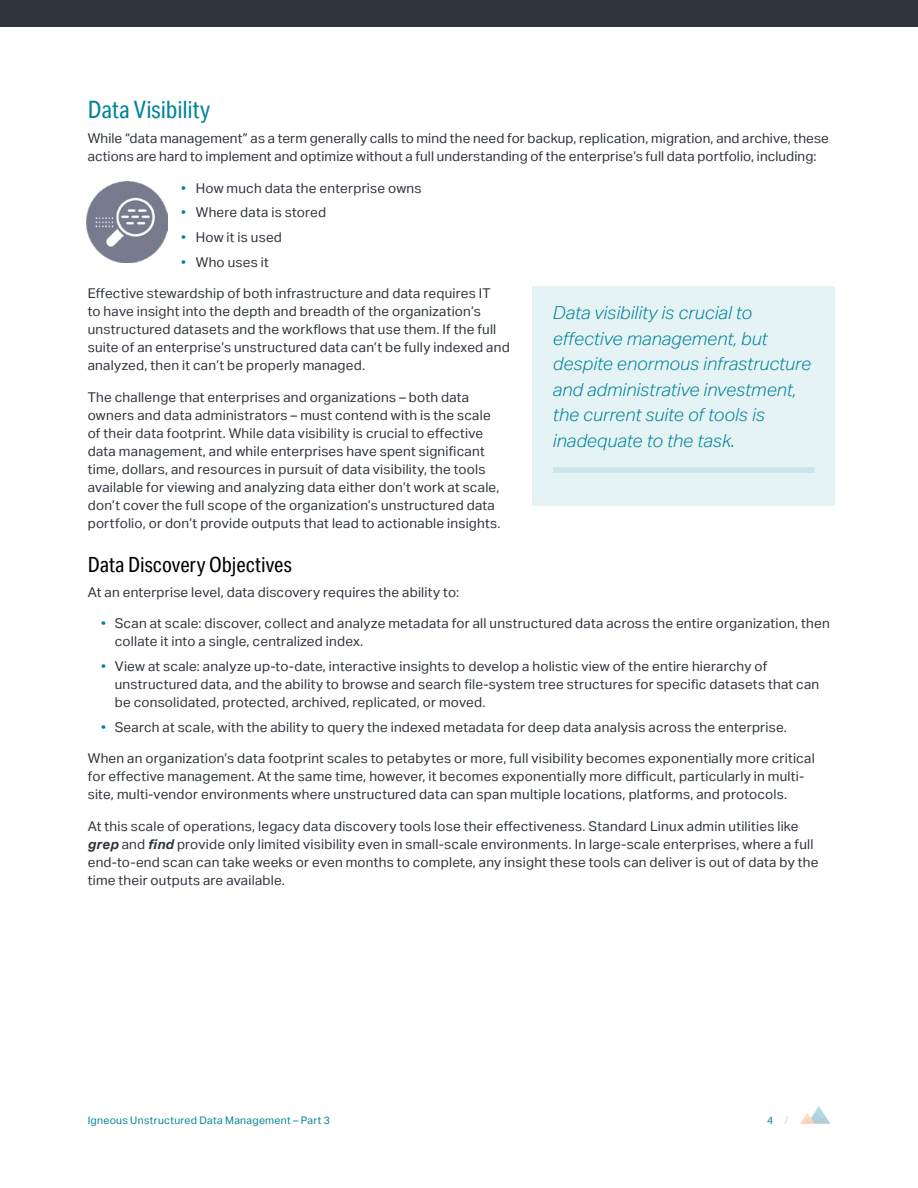
<style>
.page{position:relative;width:918px;height:1188px;background:#fff}
.page>*{position:absolute;margin:0;border:0;box-sizing:border-box;transform-origin:0 0}
.t1{font:24px "Aktiv Grotesk Cd";color:#00849b}
.t2{font:21px "Aktiv Grotesk Cd";color:#000}
.t3{font:italic 300 18px/25.5px "Aktiv Grotesk";letter-spacing:.005em;color:#00849b}
.t4{font:13.5px/18px "Aktiv Grotesk";letter-spacing:.015em;color:#2e333d}
.t5{font:10.5px "Aktiv Grotesk";letter-spacing:.03em;color:#00849b}
.s1{color:#00849b}
.s2{font-weight:700;font-style:italic}
.s3{color:#d1d3d4}
</style>
<div class="page">
<div style="left:0;top:0;width:918px;height:27px;background:#2e333d"></div>
<svg style="left:801px;top:1106px;width:29px;height:18px"></svg>
<img style="left:86px;top:181px;width:82px;height:82px">
<div style="left:533px;top:286px;width:302px;height:219px;background:#e6f3f5"></div>
<div style="left:553px;top:467px;width:262px;height:6px;background:#cce6eb"></div>
<h1 class="t1" style="left:88px;top:96px;width:124px">Data Visibility</h1>
<p class="t4" style="left:88px;top:129px;width:743px">While “data management” as a term generally calls to mind the need for backup, replication, migration, and archive, these actions are hard to implement and optimize without a full understanding of the enterprise’s full data portfolio, including:</p>
<p class="t4" style="left:181px;top:179px;width:242px"><span class="s1">•</span> How much data the enterprise owns</p>
<p class="t4" style="left:181px;top:203px;width:146px"><span class="s1">•</span> Where data is stored</p>
<p class="t4" style="left:181px;top:228px;width:102px"><span class="s1">•</span> How it is used</p>
<p class="t4" style="left:181px;top:253px;width:89px"><span class="s1">•</span> Who uses it</p>
<p class="t4" style="left:88px;top:284px;width:424px">Effective stewardship of both infrastructure and data requires IT<br>to have insight into the depth and breadth of the organization’s unstructured datasets and the workflows that use them. If the full suite of an enterprise’s unstructured data can’t be fully indexed and analyzed, then it can’t be properly managed.</p>
<p class="t4" style="left:88px;top:388px;width:414px">The challenge that enterprises and organizations – both data owners and data administrators – must contend with is the scale of their data footprint. While data visibility is crucial to effective data management, and while enterprises have spent significant time, dollars, and resources in pursuit of data visibility, the tools available for viewing and analyzing data either don’t work at scale, don’t cover the full scope of the organization’s unstructured data portfolio, or don’t provide outputs that lead to actionable insights.</p>
<h2 class="t2" style="left:88px;top:552px;width:205px">Data Discovery Objectives</h2>
<p class="t4" style="left:88px;top:583px;width:373px">At an enterprise level, data discovery requires the ability to:</p>
<p class="t4" style="left:115px;top:615px;width:716px;text-indent:-14px"><span class="s1">•</span> Scan at scale: discover, collect and analyze metadata for all unstructured data across the entire organization, then collate it into a single, centralized index.</p>
<p class="t4" style="left:115px;top:657px;width:706px;text-indent:-14px"><span class="s1">•</span> View at scale: analyze up-to-date, interactive insights to develop a holistic view of the entire hierarchy of unstructured data, and the ability to browse and search file-system tree structures for specific datasets that can be consolidated, protected, archived, replicated, or moved.</p>
<p class="t4" style="left:101px;top:718px;width:687px"><span class="s1">•</span> Search at scale, with the ability to query the indexed metadata for deep data analysis across the enterprise.</p>
<p class="t4" style="left:88px;top:749px;width:728px">When an organization’s data footprint scales to petabytes or more, full visibility becomes exponentially more critical for effective management. At the same time, however, it becomes exponentially more difficult, particularly in multi&shy;site, multi-vendor environments where unstructured data can span multiple locations, platforms, and protocols.</p>
<p class="t4" style="left:88px;top:817px;width:732px">At this scale of operations, legacy data discovery tools lose their effectiveness. Standard Linux admin utilities like <span class="s2">grep</span> and <span class="s2">find</span> provide only limited visibility even in small-scale environments. In large-scale enterprises, where a full end-to-end scan can take weeks or even months to complete, any insight these tools can deliver is out of data by the time their outputs are available.</p>
<h3 class="t3" style="left:553px;top:300px;width:260px">Data visibility is crucial to effective management, but despite enormous infrastructure and administrative investment, the current suite of tools is inadequate to the task.</h3>
<p class="t5" style="left:88px;top:1114px;width:244px">Igneous Unstructured Data Management – Part 3</p>
<p class="t5" style="left:767px;top:1114px;width:23px">4 <span class="s3">/</span></p>
</div>
